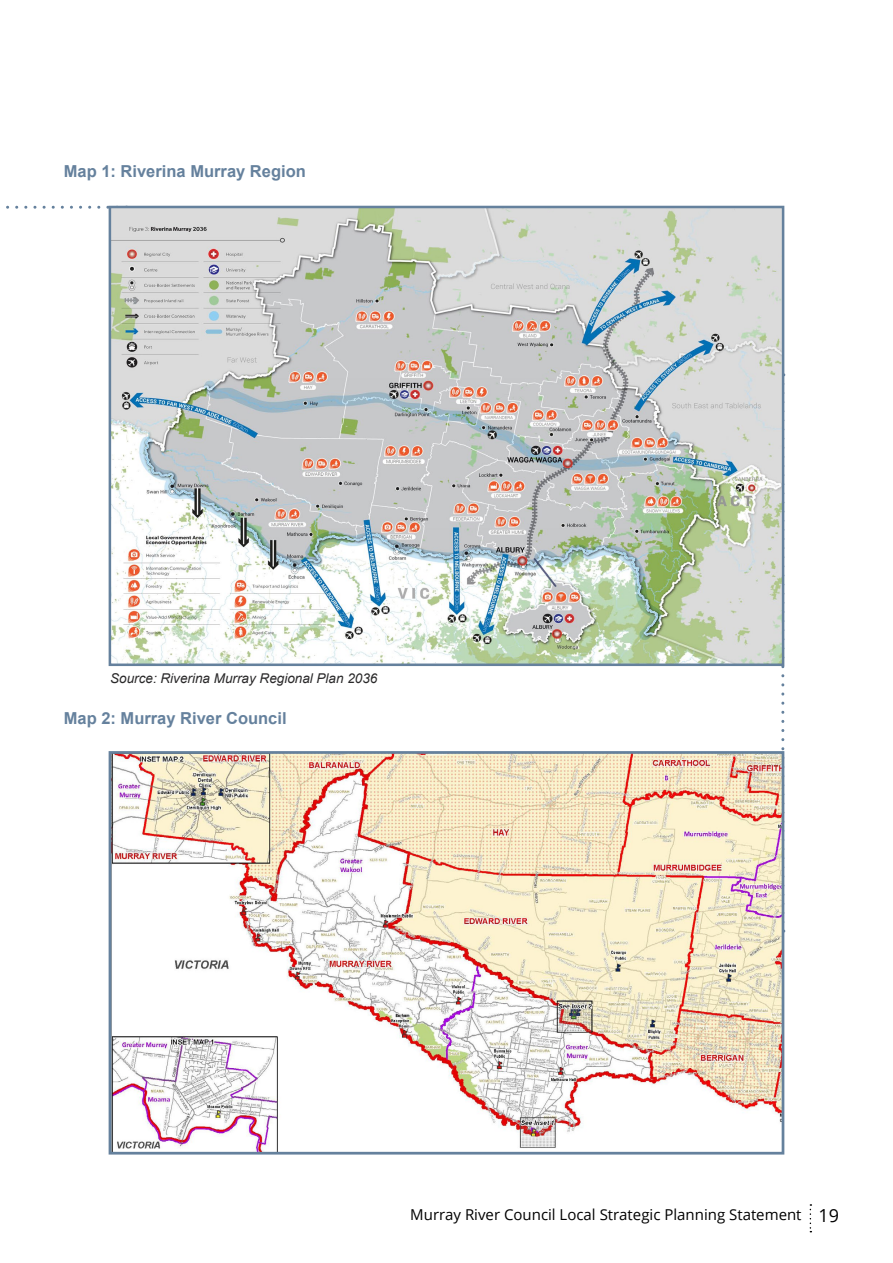
<style>
.page{position:relative;width:893px;height:1263px;background:#fff}
.page>*{position:absolute;margin:0;border:0;box-sizing:border-box;transform-origin:0 0}
.t1{font:700 16.5px "Arial";color:#65819d}
.t2{font:15px "Open Sans";color:#000}
.t3{font:italic 13.5px "Arial";color:#292829}
.s1{font-size:18px}
</style>
<div class="page">
<svg style="left:810px;top:1204px;width:1px;height:28px"></svg>
<svg style="left:781px;top:666px;width:3px;height:85px"></svg>
<svg style="left:6px;top:206px;width:103px;height:3px"></svg>
<img style="left:113px;top:210px;width:667px;height:452px">
<div style="left:109px;top:206px;width:675px;height:460px;border:3px solid #65819d"></div>
<img style="left:113px;top:755px;width:667px;height:395px">
<div style="left:109px;top:751px;width:675px;height:403px;border:3px solid #65819d"></div>
<p class="t1" style="left:64px;top:160px;width:244px">Map 1: Riverina Murray Region</p>
<p class="t3" style="left:110px;top:669px;width:269px">Source: Riverina Murray Regional Plan 2036</p>
<p class="t1" style="left:64px;top:707px;width:224px">Map 2: Murray River Council</p>
<p class="t2" style="left:410px;top:1205px;width:430px">Murray River Council Local Strategic Planning Statement <span class="s1">19</span></p>
</div>
